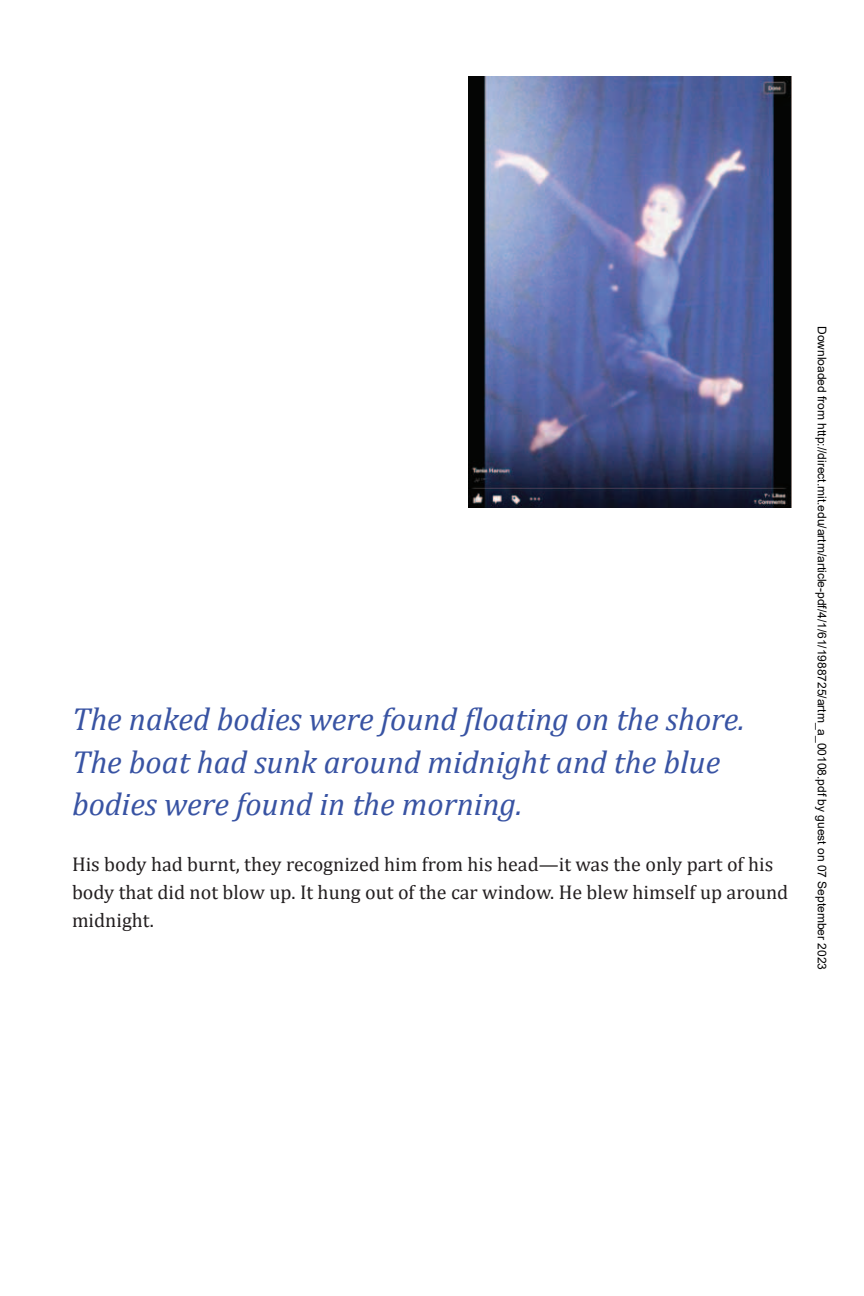
<style>
.page{position:relative;width:864px;height:1296px;background:#fff}
.page>*{position:absolute;margin:0;border:0;box-sizing:border-box;transform-origin:0 0}
.t1{font:italic 32px/42.4px "Cambria";color:#3853a3}
.t2{font:20px/28px "Cambria";color:#231f20}
.t3{font:12px "Arial";color:#000}
</style>
<div class="page">
<img style="left:468px;top:77px;width:324px;height:430px">
<h1 class="t1" style="left:72px;top:697px;width:674px">The naked bodies were found floating on the shore.<br>The boat had sunk around midnight and the blue bodies were found in the morning.</h1>
<p class="t2" style="left:72px;top:850px;width:718px">His body had burnt, they recognized him from his head—it was the only part of his body that did not blow up. It hung out of the car window. He blew himself up around midnight.</p>
<p class="t3" style="left:827px;top:326px;width:645px;rotate:90deg">Downloaded from http://direct.mit.edu/artm/article-pdf/4/1/61/1988725/artm_a_00108.pdf by guest on 07 September 2023</p>
</div>
